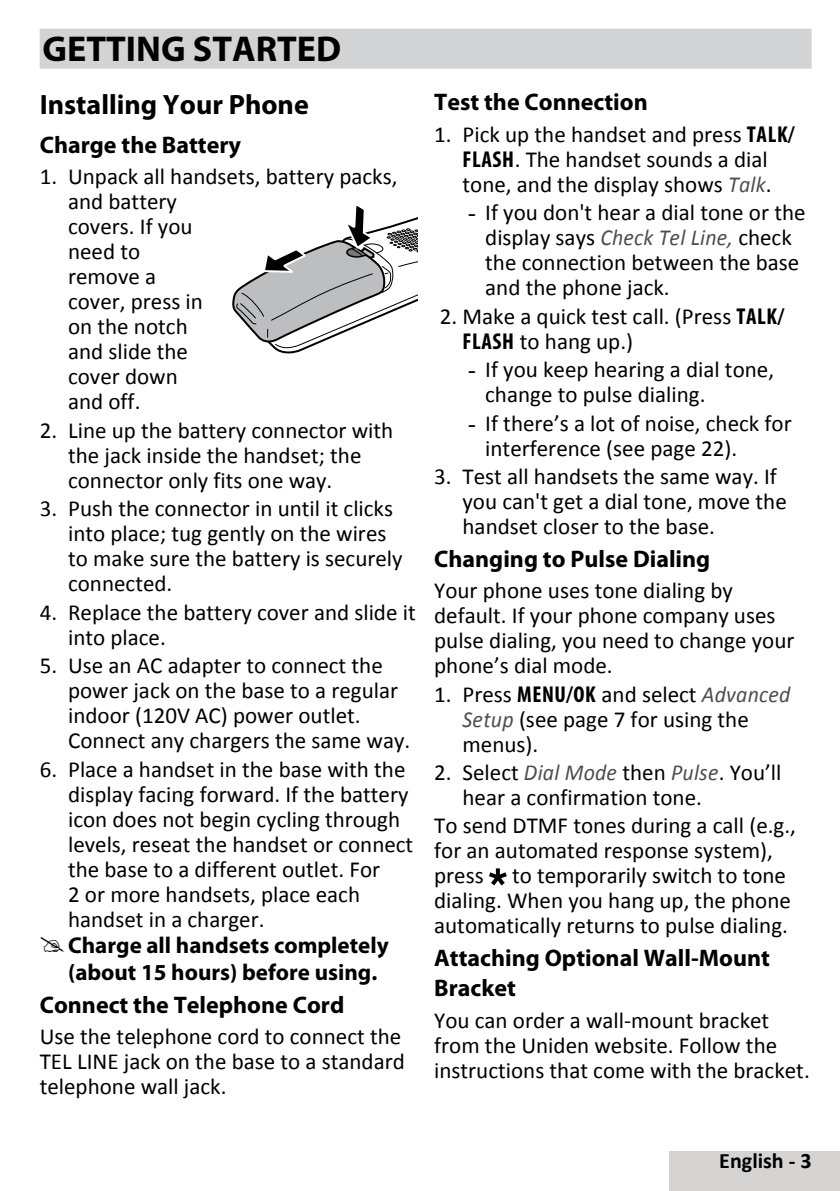
<style>
.page{position:relative;width:840px;height:1191px;background:#fff}
.page>*{position:absolute;margin:0;border:0;box-sizing:border-box;transform-origin:0 0}
.t1{font:700 36px "Myriad Pro";color:#000}
.t2{font:700 28px "Myriad Pro";color:#000}
.t3{font:700 24px/30px "Myriad Pro";color:#000}
.t4{font:23px/25px "Calibri";color:#000}
.t5{font:700 23px/27.6px "Myriad Pro";color:#000}
.t6{font:700 22px "Calibri";color:#000}
.s1{font-family:"Myriad Pro";font-weight:700;font-stretch:condensed}
.s2{font-style:italic;color:#4d4d4f}
.s3{font-family:"Arial"}
</style>
<div class="page">
<div style="left:669px;top:1151px;width:170px;height:40px;background:#d6d3d3"></div>
<svg style="left:489px;top:868px;width:17px;height:17px"></svg>
<svg style="left:232px;top:206px;width:186px;height:148px"></svg>
<div style="left:40px;top:29px;width:771px;height:40px;background:#d1d3d4"></div>
<h1 class="t1" style="left:43px;top:25px;width:45px">Getting</h1>
<h1 class="t1" style="left:193px;top:25px;width:42px">Started</h1>
<p class="t2" style="left:40px;top:86px;width:270px">Installing Your Phone</p>
<p class="t3" style="left:40px;top:129px;width:203px">Charge the Battery</p>
<p class="t4" style="left:68px;top:163px;width:331px;text-indent:-28px">1. Unpack all handsets, battery packs, and battery<br>covers. If you<br>need to<br>remove a<br>cover, press in<br>on the notch<br>and slide the<br>cover down<br>and off.</p>
<p class="t4" style="left:68px;top:416px;width:326px;text-indent:-28px">2. Line up the battery connector with the jack inside the handset; the connector only fits one way.</p>
<p class="t4" style="left:68px;top:495px;width:336px;text-indent:-28px">3. Push the connector in until it clicks into place; tug gently on the wires to make sure the battery is securely connected.</p>
<p class="t4" style="left:68px;top:598px;width:349px;text-indent:-28px">4. Replace the battery cover and slide it into place.</p>
<p class="t4" style="left:68px;top:652px;width:343px;text-indent:-28px">5. Use an AC adapter to connect the power jack on the base to a regular indoor (120V AC) power outlet.<br>Connect any chargers the same way.</p>
<p class="t4" style="left:68px;top:755px;width:346px;text-indent:-28px">6. Place a handset in the base with the display facing forward. If the battery icon does not begin cycling through levels, reseat the handset or connect the base to a different outlet. For<br>2 or more handsets, place each handset in a charger.</p>
<p class="t5" style="left:68px;top:930px;width:322px">Charge all handsets completely (about 15 hours) before using.</p>
<p class="t3" style="left:40px;top:988px;width:306px">Connect the Telephone Cord</p>
<p class="t4" style="left:40px;top:1022px;width:366px">Use the telephone cord to connect the<br>TEL LINE jack on the base to a standard telephone wall jack.</p>
<p class="t3" style="left:434px;top:86px;width:215px">Test the Connection</p>
<p class="t4" style="left:434px;top:121px;width:362px;text-align:center">1. Pick up the handset and press <span class="s1">TALK/<br>FLASH</span>. The handset sounds a dial<br>tone, and the display shows <span class="s2">Talk</span>.</p>
<p class="t4" style="left:485px;top:199px;width:322px;text-indent:-17px"><span class="s3">-</span> If you don't hear a dial tone or the display says <span class="s2">Check Tel Line,</span> check the connection between the base and the phone jack.</p>
<p class="t4" style="left:462px;top:302px;width:323px;text-indent:-23px">2. Make a quick test call. (Press <span class="s1">TALK/<br>FLASH</span> to hang up.)</p>
<p class="t4" style="left:485px;top:356px;width:290px;text-indent:-17px"><span class="s3">-</span> If you keep hearing a dial tone, change to pulse dialing.</p>
<p class="t4" style="left:485px;top:409px;width:308px;text-indent:-17px"><span class="s3">-</span> If there’s a lot of noise, check for interference (see page 22).</p>
<p class="t4" style="left:462px;top:463px;width:325px;text-indent:-28px">3. Test all handsets the same way. If you can't get a dial tone, move the handset closer to the base.</p>
<p class="t3" style="left:434px;top:543px;width:277px">Changing to Pulse Dialing</p>
<p class="t4" style="left:434px;top:577px;width:361px">Your phone uses tone dialing by default. If your phone company uses pulse dialing, you need to change your phone’s dial mode.</p>
<p class="t4" style="left:462px;top:680px;width:329px;text-indent:-28px">1. Press <span class="s1">MENU/OK</span> and select <span class="s2">Advanced<br>Setup</span> (see page 7 for using the menus).</p>
<p class="t4" style="left:462px;top:759px;width:320px;text-indent:-28px">2. Select <span class="s2">Dial Mode</span> then <span class="s2">Pulse</span>. You’ll hear a confirmation tone.</p>
<p class="t4" style="left:434px;top:812px;width:363px">To send DTMF tones during a call (e.g., for an automated response system), press to temporarily switch to tone dialing. When you hang up, the phone automatically returns to pulse dialing.</p>
<p class="t3" style="left:434px;top:942px;width:337px">Attaching Optional Wall-Mount<br>Bracket</p>
<p class="t4" style="left:434px;top:1006px;width:377px">You can order a wall-mount bracket from the Uniden website. Follow the instructions that come with the bracket.</p>
<p class="t6" style="left:719px;top:1147px;width:94px">English - 3</p>
</div>
